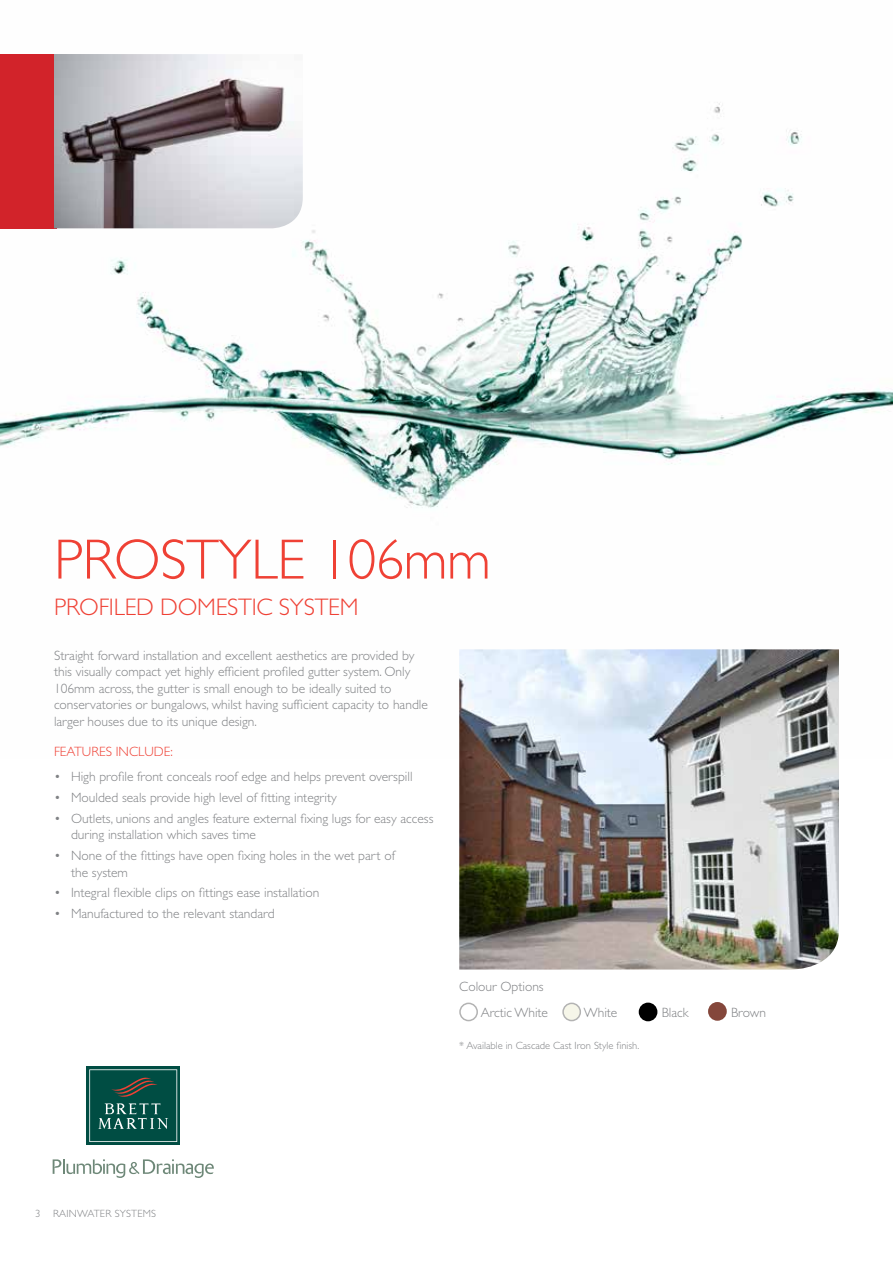
<style>
.page{position:relative;width:893px;height:1263px;background:#fff}
.page>*{position:absolute;margin:0;border:0;box-sizing:border-box;transform-origin:0 0}
.t1{font:300 57px "Gill Sans";letter-spacing:-.01em;color:#ef4135}
.t2{font:300 24px "Gill Sans";letter-spacing:-.01em;color:#ef4135}
.t3{font:300 13.5px/16.5px "Gill Sans";color:#808285}
.t4{font:300 13.5px "Gill Sans";color:#ef4135}
.t5{font:300 10.5px "Gill Sans";color:#808285}
.t6{font:300 10.5px "Gill Sans";letter-spacing:.02em;color:#808285}
</style>
<div class="page">
<img style="left:0;top:102px;width:893px;height:406px">
<svg style="left:53px;top:1159px;width:161px;height:19px"></svg>
<div style="left:87px;top:1066px;width:93px;height:79px;background:#004d43"></div>
<svg style="left:89px;top:1069px;width:88px;height:73px"></svg>
<div style="left:0;top:54px;width:57px;height:174px;background:#d2232a"></div>
<img style="left:54px;top:54px;width:249px;height:174px">
<img style="left:459px;top:649px;width:380px;height:320px">
<div style="left:459px;top:1002px;width:19px;height:19px;border:2px solid #b3b3b3;border-radius:50%"></div>
<div style="left:563px;top:1003px;width:17px;height:17px;background:#f6f6e9;border-radius:50%"></div>
<div style="left:562px;top:1002px;width:19px;height:19px;border:2px solid #b3b3b3;border-radius:50%"></div>
<div style="left:639px;top:1002px;width:18px;height:19px;background:#000;border-radius:50%"></div>
<div style="left:708px;top:1002px;width:19px;height:19px;background:#84473b;border-radius:50%"></div>
<h1 class="t1" style="left:54px;top:527px;width:438px">PROSTYLE 106mm</h1>
<h2 class="t2" style="left:54px;top:593px;width:306px">PROFILED DOMESTIC SYSTEM</h2>
<p class="t3" style="left:54px;top:647px;width:375px">Straight forward installation and excellent aesthetics are provided by this visually compact yet highly efficient profiled gutter system. Only 106mm across, the gutter is small enough to be ideally suited to conservatories or bungalows, whilst having sufficient capacity to handle larger houses due to its unique design.</p>
<p class="t4" style="left:54px;top:744px;width:120px">FEATURES INCLUDE:</p>
<p class="t3" style="left:54px;top:769px;width:360px">• High profile front conceals roof edge and helps prevent overspill</p>
<p class="t3" style="left:54px;top:789px;width:284px">• Moulded seals provide high level of fitting integrity</p>
<p class="t3" style="left:71px;top:810px;width:364px;text-indent:-17px">• Outlets, unions and angles feature external fixing lugs for easy access during installation which saves time</p>
<p class="t3" style="left:71px;top:847px;width:325px;text-indent:-17px">• None of the fittings have open fixing holes in the wet part of the system</p>
<p class="t3" style="left:54px;top:885px;width:267px">• Integral flexible clips on fittings ease installation</p>
<p class="t3" style="left:54px;top:905px;width:222px">• Manufactured to the relevant standard</p>
<p class="t3" style="left:481px;top:974px;width:69px;line-height:26px;text-indent:-21px">Colour Options<br>Arctic White</p>
<p class="t3" style="left:584px;top:1004px;width:35px">White</p>
<p class="t3" style="left:662px;top:1004px;width:28px">Black</p>
<p class="t3" style="left:731px;top:1004px;width:36px">Brown</p>
<p class="t5" style="left:459px;top:1039px;width:182px">* Available in Cascade Cast Iron Style finish.</p>
<p class="t6" style="left:35px;top:1207px;width:123px">3 RAINWATER SYSTEMS</p>
</div>
